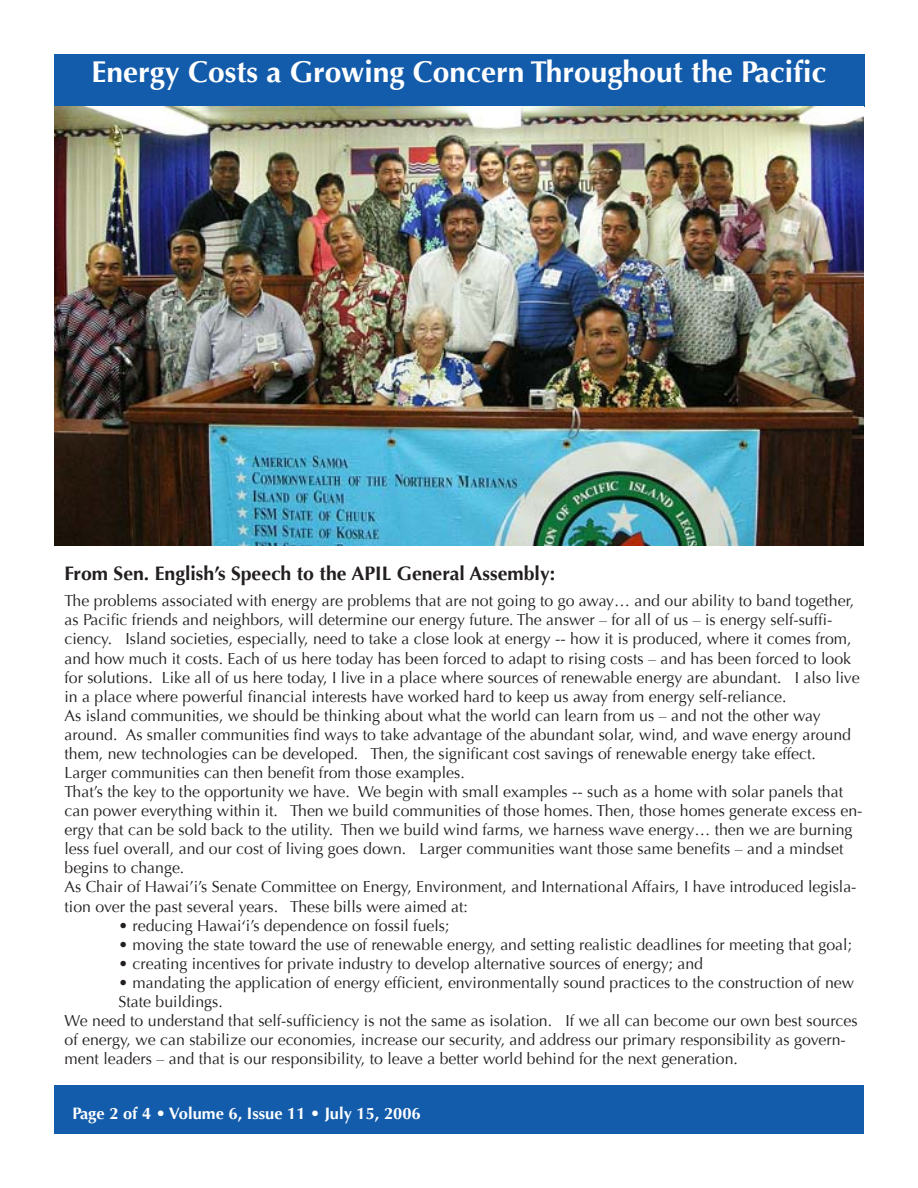
<style>
.page{position:relative;width:918px;height:1188px;background:#fff}
.page>*{position:absolute;margin:0;border:0;box-sizing:border-box;transform-origin:0 0}
.t1{font:700 30px "Optima";color:#fff}
.t2{font:700 19.5px "Optima";color:#231f20}
.t3{font:700 16.5px "Optima";color:#fff}
.t4{font:15.9px/19px "Optima";color:#231f20}
</style>
<div class="page">
<div style="left:54px;top:54px;width:810px;height:52px;background:#135cab"></div>
<div style="left:54px;top:1086px;width:810px;height:48px;background:#135cab"></div>
<img style="left:54px;top:106px;width:810px;height:440px">
<h1 class="t1" style="left:91px;top:54px;width:737px">Energy Costs a Growing Concern Throughout the Pacific</h1>
<p class="t2" style="left:64px;top:562px;width:492px">From Sen. English’s Speech to the APIL General Assembly:</p>
<p class="t4" style="left:64px;top:592px;width:800px">The problems associated with energy are problems that are not going to go away… and our ability to band together, as Pacific friends and neighbors, will determine our energy future. The answer – for all of us – is energy self-suffi&shy;ciency. Island societies, especially, need to take a close look at energy -- how it is produced, where it comes from, and how much it costs. Each of us here today has been forced to adapt to rising costs – and has been forced to look for solutions. Like all of us here today, I live in a place where sources of renewable energy are abundant. I also live in a place where powerful financial interests have worked hard to keep us away from energy self-reliance.<br>As island communities, we should be thinking about what the world can learn from us – and not the other way around. As smaller communities find ways to take advantage of the abundant solar, wind, and wave energy around them, new technologies can be developed. Then, the significant cost savings of renewable energy take effect.<br>Larger communities can then benefit from those examples.<br>That’s the key to the opportunity we have. We begin with small examples -- such as a home with solar panels that can power everything within it. Then we build communities of those homes. Then, those homes generate excess en&shy;ergy that can be sold back to the utility. Then we build wind farms, we harness wave energy… then we are burning less fuel overall, and our cost of living goes down. Larger communities want those same benefits – and a mindset begins to change.<br>As Chair of Hawai’i’s Senate Committee on Energy, Environment, and International Affairs, I have introduced legisla&shy;tion over the past several years. These bills were aimed at:</p>
<p class="t4" style="left:118px;top:916px;width:333px">• reducing Hawai‘i’s dependence on fossil fuels;</p>
<p class="t4" style="left:118px;top:935px;width:735px">• moving the state toward the use of renewable energy, and setting realistic deadlines for meeting that goal;</p>
<p class="t4" style="left:118px;top:954px;width:586px">• creating incentives for private industry to develop alternative sources of energy; and</p>
<p class="t4" style="left:118px;top:973px;width:737px">• mandating the application of energy efficient, environmentally sound practices to the construction of new</p>
<p class="t4" style="left:118px;top:992px;width:106px">State buildings.</p>
<p class="t4" style="left:64px;top:1011px;width:795px">We need to understand that self-sufficiency is not the same as isolation. If we all can become our own best sources</p>
<p class="t4" style="left:64px;top:1030px;width:783px">of energy, we can stabilize our economies, increase our security, and address our primary responsibility as govern-</p>
<p class="t4" style="left:64px;top:1050px;width:675px">ment leaders – and that is our responsibility, to leave a better world behind for the next generation.</p>
<p class="t3" style="left:72px;top:1104px;width:350px">Page 2 of 4 • Volume 6, Issue 11 • July 15, 2006</p>
</div>
